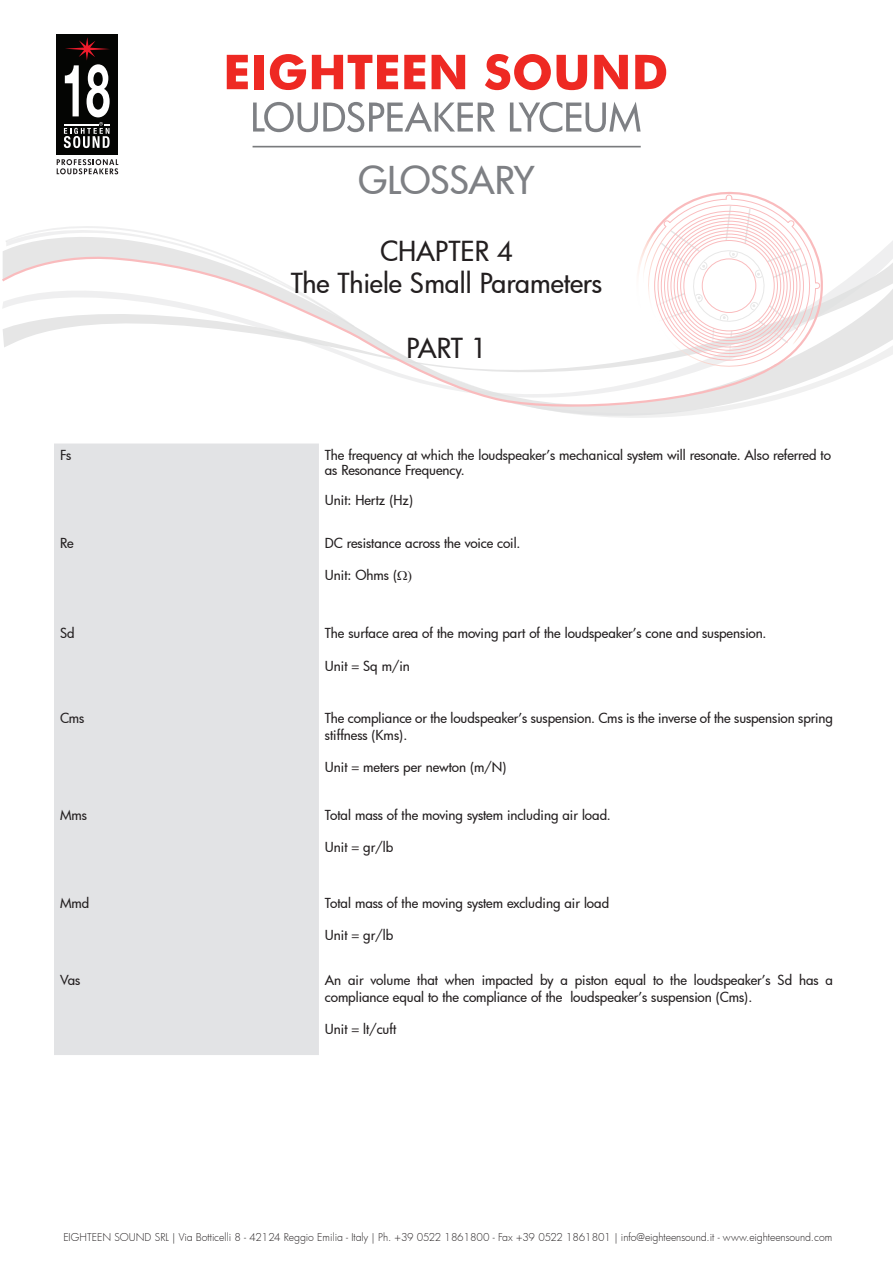
<style>
.page{position:relative;width:893px;height:1263px;background:#fff}
.page>*{position:absolute;margin:0;border:0;box-sizing:border-box;transform-origin:0 0}
.t1{font:500 37.5px "Futura";letter-spacing:-.025em;color:#7e8084}
.t2{font:500 27px/32.4px "Futura";letter-spacing:-.005em;color:#231f20;text-align:center}
.t3{font:500 13.5px/16.2px "Futura";letter-spacing:-.005em;color:#231f20}
.t4{font:300 10.5px "Futura";color:#231f20}
</style>
<div class="page">
<svg style="left:5px;top:226px;width:211px;height:26px"></svg>
<svg style="left:2px;top:252px;width:501px;height:150px"></svg>
<svg style="left:503px;top:192px;width:390px;height:226px"></svg>
<div style="left:54px;top:443px;width:265px;height:612px;background:#e2e3e5"></div>
<div style="left:56px;top:34px;width:62px;height:121px;background:#040503"></div>
<svg style="left:64px;top:37px;width:46px;height:111px"></svg>
<svg style="left:57px;top:159px;width:61px;height:15px"></svg>
<svg style="left:227px;top:55px;width:21px;height:34px"></svg>
<div style="left:254px;top:55px;width:10px;height:34px;background:#ee2923"></div>
<svg style="left:270px;top:54px;width:36px;height:36px"></svg>
<svg style="left:312px;top:55px;width:86px;height:34px"></svg>
<svg style="left:404px;top:55px;width:21px;height:34px"></svg>
<svg style="left:432px;top:55px;width:33px;height:34px"></svg>
<svg style="left:485px;top:54px;width:102px;height:36px"></svg>
<svg style="left:594px;top:55px;width:34px;height:34px"></svg>
<svg style="left:635px;top:55px;width:31px;height:34px"></svg>
<svg style="left:253px;top:102px;width:242px;height:30px"></svg>
<svg style="left:510px;top:102px;width:131px;height:30px"></svg>
<hr style="left:253px;top:146px;width:388px;height:1px;background:#797b7d">
<h1 class="t1" style="left:358px;top:155px;width:178px">GLOSSARY</h1>
<h2 class="t2" style="left:291px;top:234px;width:313px">CHAPTER 4<br>The Thiele Small Parameters</h2>
<h2 class="t2" style="left:406px;top:331px;width:81px">PART 1</h2>
<p class="t3" style="left:60px;top:446px;width:13px">Fs</p>
<p class="t3" style="left:325px;top:447px;width:508px;line-height:15px">The frequency at which the loudspeaker’s mechanical system will resonate. Also referred to as Resonance Frequency.</p>
<p class="t3" style="left:325px;top:491px;width:90px">Unit: Hertz (Hz)</p>
<p class="t3" style="left:60px;top:534px;width:15px">Re</p>
<p class="t3" style="left:325px;top:534px;width:197px">DC resistance across the voice coil.</p>
<p class="t3" style="left:325px;top:567px;width:74px">Unit: Ohms (</p>
<p class="t3" style="left:60px;top:625px;width:16px">Sd</p>
<p class="t3" style="left:325px;top:625px;width:443px">The surface area of the moving part of the loudspeaker’s cone and suspension.</p>
<p class="t3" style="left:325px;top:657px;width:87px">Unit = Sq m/in</p>
<p class="t3" style="left:60px;top:710px;width:26px">Cms</p>
<p class="t3" style="left:325px;top:710px;width:510px">The compliance or the loudspeaker’s suspension. Cms is the inverse of the suspension spring stiffness (Kms).</p>
<p class="t3" style="left:325px;top:759px;width:183px">Unit = meters per newton (m/N)</p>
<p class="t3" style="left:60px;top:806px;width:29px">Mms</p>
<p class="t3" style="left:325px;top:806px;width:287px">Total mass of the moving system including air load.</p>
<p class="t3" style="left:325px;top:839px;width:70px">Unit = gr/lb</p>
<p class="t3" style="left:60px;top:895px;width:31px">Mmd</p>
<p class="t3" style="left:325px;top:895px;width:286px">Total mass of the moving system excluding air load</p>
<p class="t3" style="left:325px;top:927px;width:70px">Unit = gr/lb</p>
<p class="t3" style="left:60px;top:972px;width:22px">Vas</p>
<p class="t3" style="left:325px;top:972px;width:509px">An air volume that when impacted by a piston equal to the loudspeaker’s Sd has a compliance equal to the compliance of the loudspeaker’s suspension (Cms).</p>
<p class="t3" style="left:325px;top:1021px;width:73px">Unit = lt/cuft</p>
<p class="t4" style="left:63px;top:1230px;width:771px">EIGHTEEN SOUND SRL | Via Botticelli 8 - 42124 Reggio Emilia - Italy | Ph. +39 0522 1861800 - Fax +39 0522 1861801 | info@eighteensound.it - www.eighteensound.com</p>
</div>
